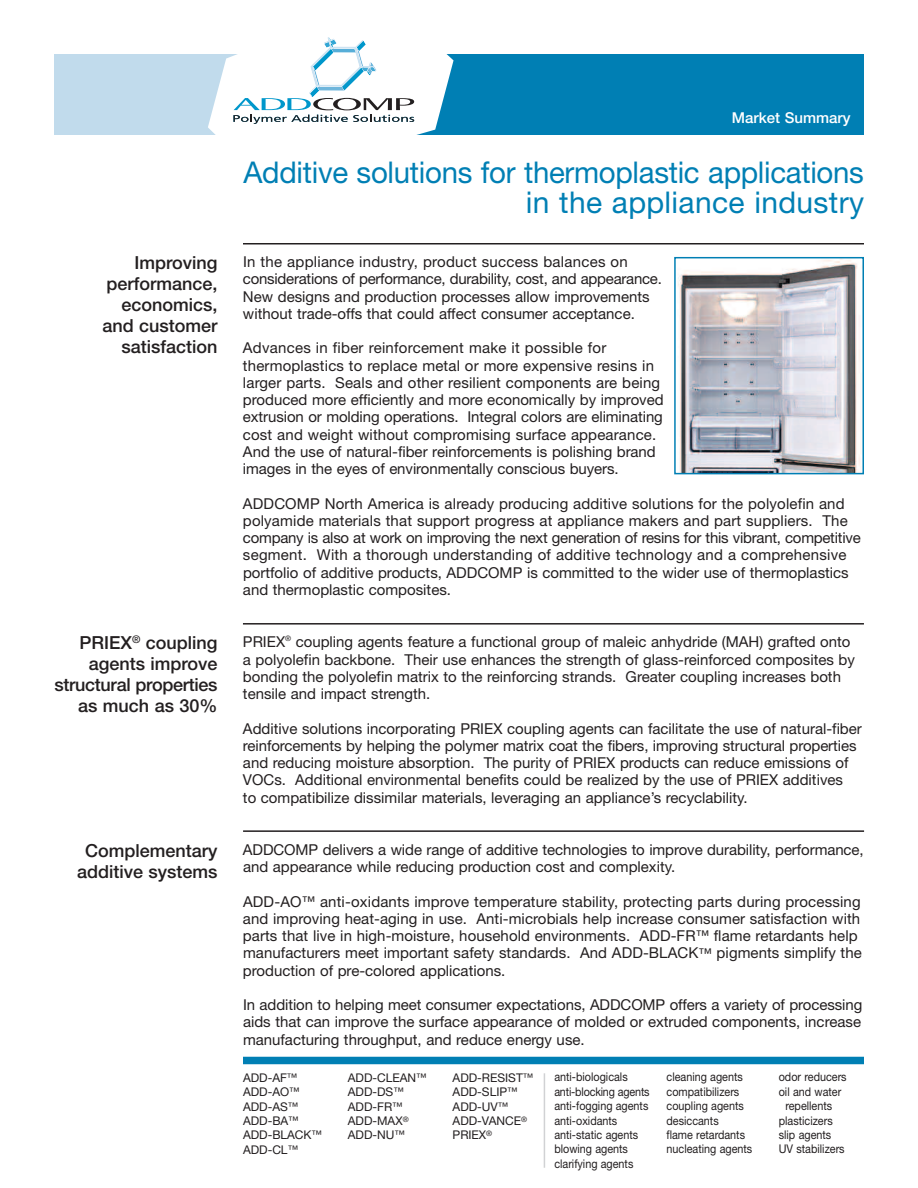
<style>
.page{position:relative;width:918px;height:1188px;background:#fff}
.page>*{position:absolute;margin:0;border:0;box-sizing:border-box;transform-origin:0 0}
.t1{font:30px/30px "Helvetica Neue";letter-spacing:-.01em;color:#007fb4;text-align:right}
.t2{font:500 18px/21px "Helvetica Neue";color:#231f20;text-align:right}
.t3{font:15px/17.2px "Helvetica Neue";color:#231f20}
.t4{font:500 15px "Helvetica Neue";color:#fff}
.t5{font:12px/14.4px "Helvetica Neue";color:#231f20;scale:.9 1}
.t6{font:12px/14.4px "Helvetica Neue";color:#231f20}
.s1{font-size:13.5px}
.s2{font-size:10.5px}
</style>
<div class="page">
<div style="left:195px;top:54px;width:669px;height:81px;background:#007fb4"></div>
<div style="left:54px;top:54px;width:204px;height:81px;background:#c1dbec"></div>
<svg style="left:208px;top:37px;width:246px;height:98px"></svg>
<hr style="left:243px;top:243px;width:621px;height:1px;background:#231f20">
<hr style="left:243px;top:623px;width:621px;height:2px;background:#231f20">
<hr style="left:243px;top:830px;width:621px;height:2px;background:#231f20">
<img style="left:678px;top:260px;width:183px;height:211px">
<div style="left:674px;top:257px;width:190px;height:217px;border:2px solid #007fb4"></div>
<hr style="left:544px;top:1073px;width:1px;height:95px;background:#d1d2d4">
<div style="left:243px;top:1057px;width:621px;height:7px;background:#007fb4"></div>
<p class="t2" style="left:102px;top:254px;width:117px">Improving performance, economics, and customer satisfaction</p>
<p class="t2" style="left:54px;top:634px;width:165px">PRIEX<sup>®</sup> coupling agents improve structural properties as much as 30%</p>
<p class="t2" style="left:77px;top:842px;width:142px;text-align:center">Complementary additive systems</p>
<p class="t4" style="left:732px;top:112px;width:120px">Market Summary</p>
<h1 class="t1" style="left:244px;top:161px;width:622px">Additive solutions for thermoplastic applications in the appliance industry</h1>
<p class="t3" style="left:243px;top:255px;width:420px">In the appliance industry, product success balances on considerations of performance, durability, cost, and appearance.<br>New designs and production processes allow improvements without trade-offs that could affect consumer acceptance.</p>
<p class="t3" style="left:243px;top:341px;width:422px">Advances in fiber reinforcement make it possible for thermoplastics to replace metal or more expensive resins in larger parts. Seals and other resilient components are being produced more efficiently and more economically by improved extrusion or molding operations. Integral colors are eliminating cost and weight without compromising surface appearance.<br>And the use of natural-fiber reinforcements is polishing brand images in the eyes of environmentally conscious buyers.</p>
<p class="t3" style="left:243px;top:496px;width:619px">ADDCOMP North America is already producing additive solutions for the polyolefin and polyamide materials that support progress at appliance makers and part suppliers. The company is also at work on improving the next generation of resins for this vibrant, competitive segment. With a thorough understanding of additive technology and a comprehensive portfolio of additive products, ADDCOMP is committed to the wider use of thermoplastics and thermoplastic composites.</p>
<p class="t3" style="left:243px;top:635px;width:613px">PRIEX<sup>®</sup> coupling agents feature a functional group of maleic anhydride (MAH) grafted onto a polyolefin backbone. Their use enhances the strength of glass-reinforced composites by bonding the polyolefin matrix to the reinforcing strands. Greater coupling increases both tensile and impact strength.</p>
<p class="t3" style="left:243px;top:721px;width:620px">Additive solutions incorporating PRIEX coupling agents can facilitate the use of natural-fiber reinforcements by helping the polymer matrix coat the fibers, improving structural properties and reducing moisture absorption. The purity of PRIEX products can reduce emissions of VOCs. Additional environmental benefits could be realized by the use of PRIEX additives<br>to compatibilize dissimilar materials, leveraging an appliance’s recyclability.</p>
<p class="t3" style="left:243px;top:842px;width:622px">ADDCOMP delivers a wide range of additive technologies to improve durability, performance, and appearance while reducing production cost and complexity.</p>
<p class="t3" style="left:243px;top:894px;width:620px">ADD-AO<span class="s1">™</span> anti-oxidants improve temperature stability, protecting parts during processing and improving heat-aging in use. Anti-microbials help increase consumer satisfaction with parts that live in high-moisture, household environments. ADD-FR<span class="s1">™</span> flame retardants help manufacturers meet important safety standards. And ADD-BLACK<span class="s1">™</span> pigments simplify the production of pre-colored applications.</p>
<p class="t3" style="left:243px;top:998px;width:621px;text-align:justify">In addition to helping meet consumer expectations, ADDCOMP offers a variety of processing aids that can improve the surface appearance of molded or extruded components, increase manufacturing throughput, and reduce energy use.</p>
<p class="t6" style="left:243px;top:1072px;width:81px">ADD-AF<span class="s2">™<br></span>ADD-AO<span class="s2">™<br></span>ADD-AS<span class="s2">™<br></span>ADD-BA<span class="s2">™<br></span>ADD-BLACK<span class="s2">™<br></span>ADD-CL<span class="s2">™</span></p>
<p class="t6" style="left:348px;top:1072px;width:80px">ADD-CLEAN<span class="s2">™<br></span>ADD-DS<span class="s2">™<br></span>ADD-FR<span class="s2">™<br></span>ADD-MAX<sup>®<br></sup>ADD-NU<span class="s2">™</span></p>
<p class="t6" style="left:453px;top:1072px;width:82px">ADD-RESIST<span class="s2">™<br></span>ADD-SLIP<span class="s2">™<br></span>ADD-UV<span class="s2">™<br></span>ADD-VANCE<sup>®<br></sup>PRIEX<sup>®</sup></p>
<p class="t5" style="left:554px;top:1071px;width:107px">anti-biologicals anti-blocking agents anti-fogging agents anti-oxidants anti-static agents blowing agents clarifying agents</p>
<p class="t5" style="left:667px;top:1071px;width:97px">cleaning agents compatibilizers coupling agents desiccants<br>flame retardants nucleating agents</p>
<p class="t5" style="left:779px;top:1071px;width:77px">odor reducers</p>
<p class="t5" style="left:779px;top:1085px;width:71px">oil and water</p>
<p class="t5" style="left:785px;top:1100px;width:53px">repellents</p>
<p class="t5" style="left:779px;top:1114px;width:61px">plasticizers</p>
<p class="t5" style="left:779px;top:1129px;width:60px">slip agents</p>
<p class="t5" style="left:779px;top:1143px;width:75px">UV stabilizers</p>
</div>
